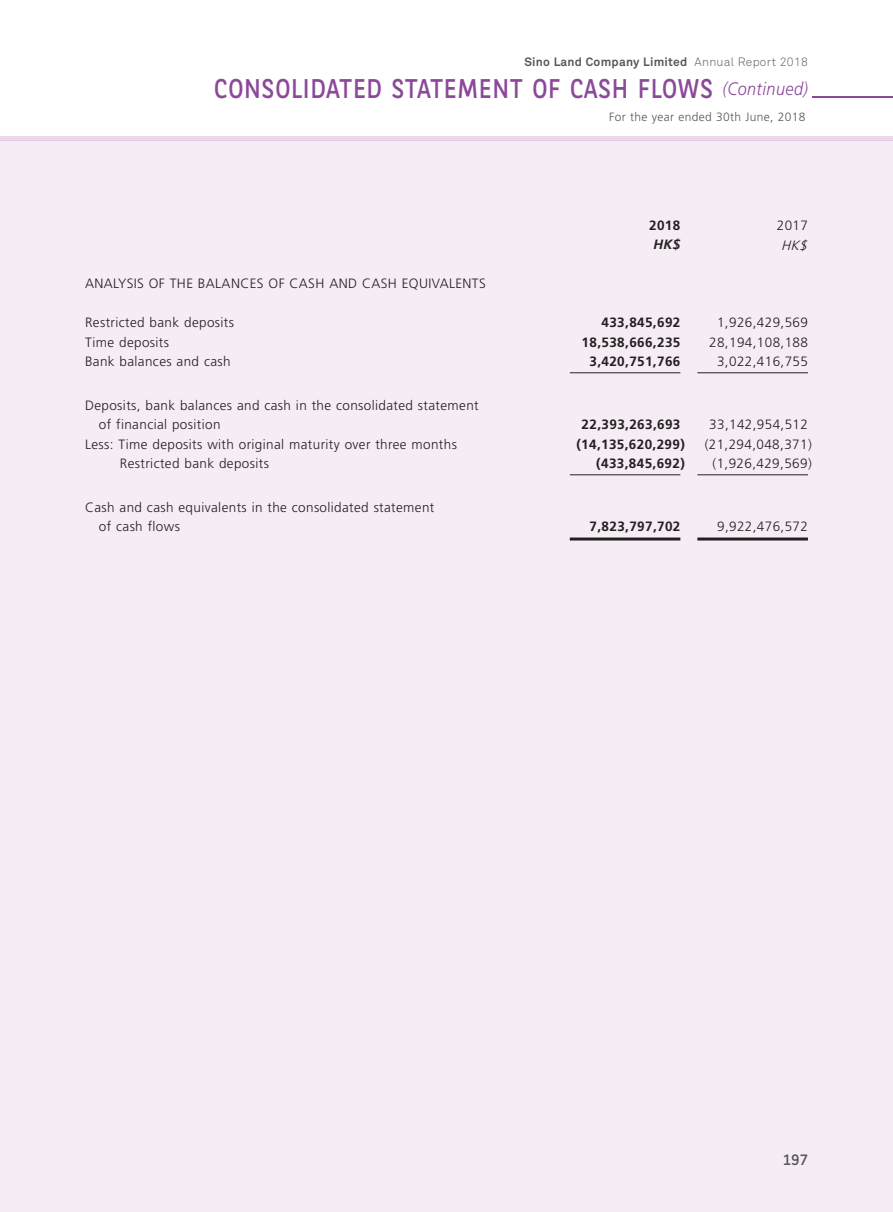
<style>
.page{position:relative;width:893px;height:1212px;background:#fff}
.page>*{position:absolute;margin:0;border:0;box-sizing:border-box;transform-origin:0 0}
.t1{font:27px "BNPP Sans";letter-spacing:.025em;color:#8b4999;scale:.9 1}
.t2{font:15px "BNPP Sans";color:#57585a}
.t3{font:300 13.5px/19.5px "Frutiger LT Std";letter-spacing:.03em;color:#231f20}
.t4{font:700 13.5px "Frutiger LT Std";letter-spacing:.03em;color:#231f20}
.t5{font:italic 700 13.5px "Frutiger LT Std";color:#231f20}
.t6{font:italic 300 13.5px "Frutiger LT Std";color:#231f20}
.t7{font:700 12px "Akkurat Pro";letter-spacing:.02em;color:#57585a}
.t8{font:300 12px "Frutiger LT Std";letter-spacing:.03em;color:#57585a}
.s1{font-family:"Akkurat Light Pro";font-weight:400}
.s2{font-family:"Frutiger LT Std";font-weight:300;font-style:italic;font-size:18px}
</style>
<div class="page">
<div style="left:0;top:140px;width:893px;height:1072px;background:#f6ecf5"></div>
<hr style="left:0;top:136px;width:893px;height:4px;background:#ebd9eb">
<hr style="left:812px;top:96px;width:81px;height:1px;background:#8b4999">
<hr style="left:570px;top:372px;width:110px;height:1px;background:#231f20">
<hr style="left:697px;top:372px;width:111px;height:1px;background:#231f20">
<hr style="left:570px;top:474px;width:110px;height:1px;background:#231f20">
<hr style="left:697px;top:474px;width:111px;height:1px;background:#231f20">
<hr style="left:570px;top:537px;width:110px;height:3px;background:#231f20">
<hr style="left:697px;top:537px;width:111px;height:3px;background:#231f20">
<p class="t7" style="left:524px;top:54px;width:285px">Sino Land Company Limited <span class="s1">Annual Report 2018</span></p>
<h1 class="t1" style="left:214px;top:70px;width:661px">CONSOLIDATED STATEMENT OF CASH FLOWS <span class="s2">(Continued)</span></h1>
<p class="t8" style="left:609px;top:110px;width:198px">For the year ended 30th June, 2018</p>
<p class="t4" style="left:649px;top:217px;width:33px">2018</p>
<p class="t3" style="left:777px;top:216px;width:33px">2017</p>
<p class="t5" style="left:653px;top:237px;width:29px">HK$</p>
<p class="t6" style="left:781px;top:238px;width:31px">HK$</p>
<p class="t3" style="left:85px;top:274px;width:402px">ANALYSIS OF THE BALANCES OF CASH AND CASH EQUIVALENTS</p>
<p class="t3" style="left:85px;top:313px;width:150px">Restricted bank deposits</p>
<p class="t4" style="left:601px;top:315px;width:80px">433,845,692</p>
<p class="t3" style="left:717px;top:313px;width:92px">1,926,429,569</p>
<p class="t3" style="left:85px;top:333px;width:85px">Time deposits</p>
<p class="t4" style="left:582px;top:334px;width:100px">18,538,666,235</p>
<p class="t3" style="left:709px;top:333px;width:100px">28,194,108,188</p>
<p class="t3" style="left:85px;top:352px;width:147px">Bank balances and cash</p>
<p class="t4" style="left:589px;top:354px;width:92px">3,420,751,766</p>
<p class="t3" style="left:717px;top:352px;width:92px">3,022,416,755</p>
<p class="t3" style="left:99px;top:396px;width:381px;text-indent:-14px">Deposits, bank balances and cash in the consolidated statement of financial position</p>
<p class="t4" style="left:582px;top:417px;width:100px">22,393,263,693</p>
<p class="t3" style="left:709px;top:415px;width:100px">33,142,954,512</p>
<p class="t3" style="left:85px;top:435px;width:373px">Less: Time deposits with original maturity over three months</p>
<p class="t4" style="left:576px;top:436px;width:110px">(14,135,620,299)</p>
<p class="t3" style="left:705px;top:435px;width:109px">(21,294,048,371)</p>
<p class="t3" style="left:120px;top:454px;width:150px">Restricted bank deposits</p>
<p class="t4" style="left:596px;top:456px;width:90px">(433,845,692)</p>
<p class="t3" style="left:713px;top:454px;width:101px">(1,926,429,569)</p>
<p class="t3" style="left:99px;top:498px;width:337px;text-indent:-14px">Cash and cash equivalents in the consolidated statement of cash flows</p>
<p class="t4" style="left:589px;top:519px;width:92px">7,823,797,702</p>
<p class="t3" style="left:717px;top:517px;width:92px">9,922,476,572</p>
<p class="t2" style="left:783px;top:1150px;width:26px">197</p>
</div>
